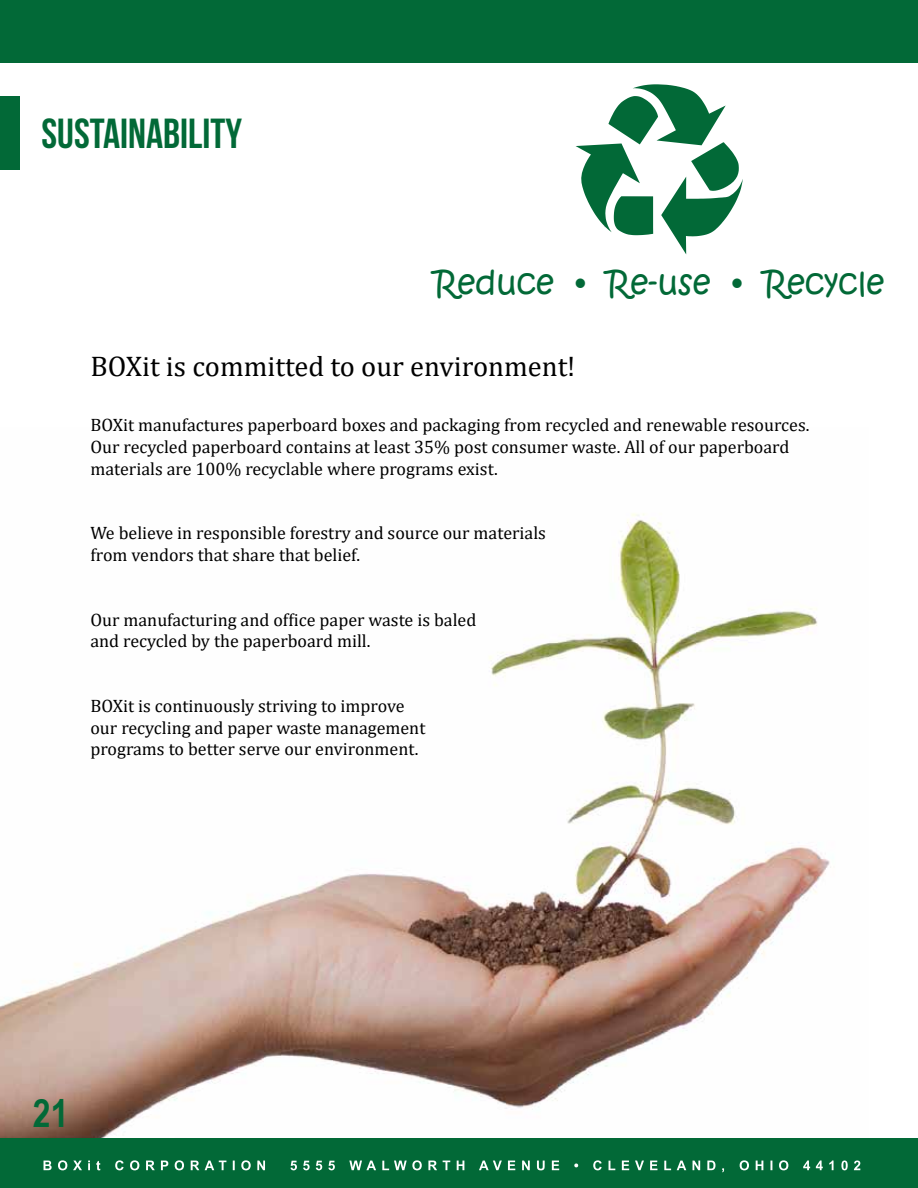
<style>
.page{position:relative;width:918px;height:1188px;background:#fff}
.page>*{position:absolute;margin:0;border:0;box-sizing:border-box;transform-origin:0 0}
.t1{font:42px "Bebas Neue";color:#026937}
.t2{font:700 39px "Arial Narrow";color:#026937}
.t3{font:31.95px "Kristen ITC";color:#026937}
.t4{font:28.5px "Cambria";color:#000}
.t5{font:18px/21.6px "Cambria";color:#000}
</style>
<div class="page">
<img style="left:0;top:513px;width:831px;height:625px">
<div style="left:0;top:1138px;width:918px;height:50px;background:#026937"></div>
<hr style="left:917px;top:1138px;width:1px;height:50px;background:#003e7e">
<div style="left:0;top:96px;width:20px;height:73px;background:#026937"></div>
<svg style="left:576px;top:84px;width:167px;height:170px"></svg>
<svg style="left:44px;top:1160px;width:816px;height:12px"></svg>
<div style="left:0;top:54px;width:918px;height:9px;background:#026937"></div>
<div style="left:452px;top:0;width:466px;height:54px;background:#026937"></div>
<div style="left:0;top:0;width:452px;height:54px;background:#026937"></div>
<h1 class="t1" style="left:42px;top:110px;width:202px">SUSTAINABILITY</h1>
<h3 class="t3" style="left:434px;top:263px;width:452px">Reduce • Re-use • Recycle</h3>
<h3 class="t4" style="left:90px;top:349px;width:487px">BOXit is committed to our environment!</h3>
<p class="t5" style="left:90px;top:414px;width:720px">BOXit manufactures paperboard boxes and packaging from recycled and renewable resources.<br>Our recycled paperboard contains at least 35% post consumer waste. All of our paperboard materials are 100% recyclable where programs exist.</p>
<p class="t5" style="left:90px;top:522px;width:457px">We believe in responsible forestry and source our materials from vendors that share that belief.</p>
<p class="t5" style="left:90px;top:609px;width:387px">Our manufacturing and office paper waste is baled and recycled by the paperboard mill.</p>
<p class="t5" style="left:90px;top:695px;width:336px">BOXit is continuously striving to improve our recycling and paper waste management programs to better serve our environment.</p>
<h2 class="t2" style="left:33px;top:1083px;width:37px">21</h2>
</div>
